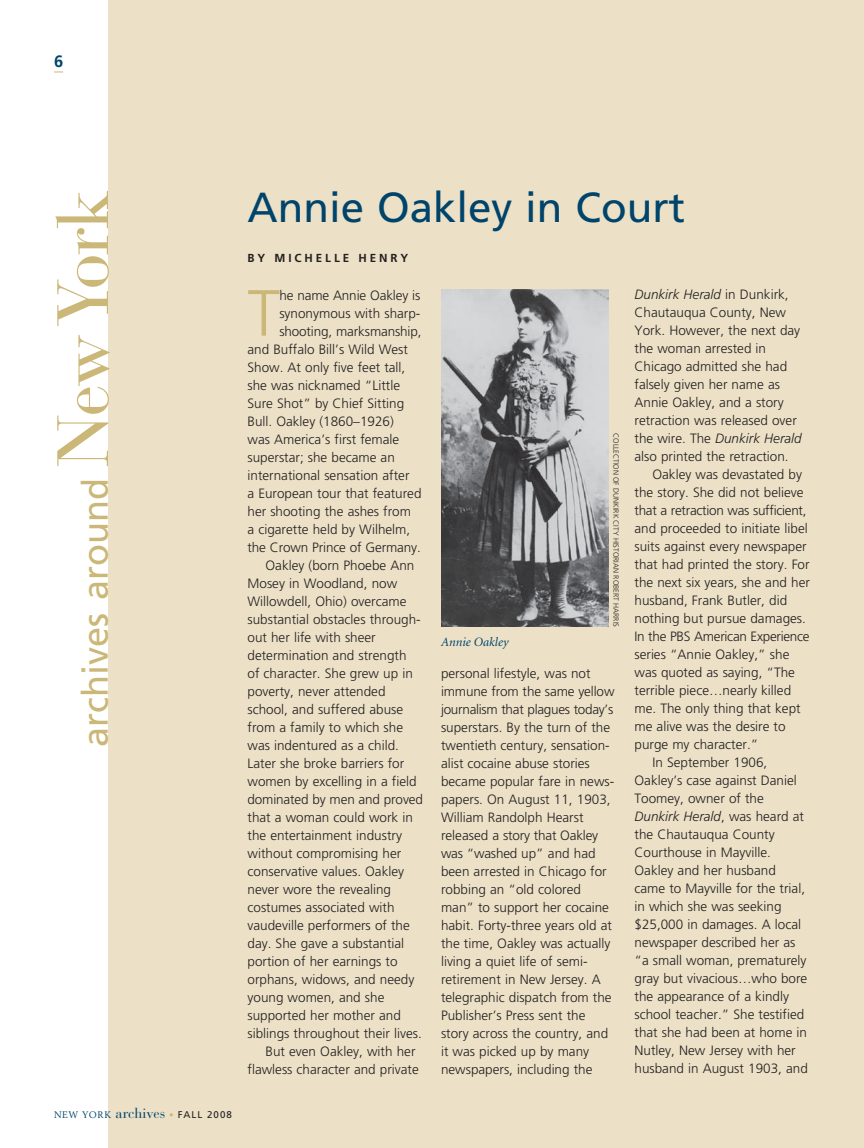
<style>
.page{position:relative;width:864px;height:1148px;background:#fff}
.page>*{position:absolute;margin:0;border:0;box-sizing:border-box;transform-origin:0 0}
.t1{font:300 65.1px "Frutiger";color:#cbb777}
.t2{font:42px "Frutiger";color:#00446b}
.t3{font:36px "Frutiger";color:#cbb777}
.t4{font:700 16.5px "Frutiger";color:#00446b}
.t5{font:14.25px "Bauer Bodoni";color:#00446b}
.t6{font:300 13.5px/18px "Frutiger";color:#231f20}
.t7{font:italic 300 13.5px "Frutiger";color:#231f20}
.t8{font:300 13.5px "Frutiger";letter-spacing:-.02em;color:#231f20}
.t9{font:italic 12.75px "Minion";color:#00446b}
.t10{font:700 11.7px "Frutiger";letter-spacing:.25em;color:#231f20}
.t11{font:300 7.5px "Frutiger";color:#231f20}
.s1{font-family:"Bauer Bodoni";font-size:72px}
.s2{font-style:normal}
.s3{font-style:italic}
.s4{font-family:"Berling";font-size:9.3px}
.s5{font-size:9px;color:#cbb777}
.s6{font-family:"Frutiger";font-size:9.75px;color:#231f20}
</style>
<div class="page">
<div style="left:108px;top:0;width:756px;height:1148px;background:#ece1c7"></div>
<img style="left:441px;top:289px;width:167px;height:337px">
<p class="t4" style="left:54px;top:51px;width:11px">6</p>
<p class="t3" style="left:74px;top:746px;width:559px;rotate:-90deg">archives around <span class="s1">NewYork</span></p>
<h1 class="t2" style="left:248px;top:182px;width:439px">Annie Oakley in Court</h1>
<h6 class="t10" style="left:248px;top:251px;width:162px">BY MICHELLE HENRY</h6>
<p class="t1" style="left:248px;top:276px;width:34px">T</p>
<p class="t6" style="left:279px;top:286px;width:143px">he name Annie Oakley is</p>
<p class="t7" style="left:635px;top:287px;width:156px">Dunkirk Herald <span class="s2">in Dunkirk,</span></p>
<p class="t6" style="left:279px;top:304px;width:143px">synonymous with sharp-</p>
<p class="t6" style="left:635px;top:304px;width:153px">Chautauqua County, New</p>
<p class="t6" style="left:279px;top:322px;width:144px">shooting, marksmanship,</p>
<p class="t6" style="left:635px;top:322px;width:167px">York. However, the next day</p>
<p class="t6" style="left:248px;top:340px;width:162px">and Buffalo Bill’s Wild West</p>
<p class="t6" style="left:635px;top:339px;width:133px">the woman arrested in</p>
<p class="t6" style="left:248px;top:358px;width:159px">Show. At only five feet tall,</p>
<p class="t6" style="left:635px;top:357px;width:154px">Chicago admitted she had</p>
<p class="t6" style="left:248px;top:376px;width:154px">she was nicknamed “Little</p>
<p class="t6" style="left:635px;top:375px;width:147px">falsely given her name as</p>
<p class="t6" style="left:248px;top:394px;width:158px">Sure Shot” by Chief Sitting</p>
<p class="t6" style="left:635px;top:393px;width:151px">Annie Oakley, and a story</p>
<p class="t6" style="left:248px;top:412px;width:148px">Bull. Oakley (1860–1926)</p>
<p class="t6" style="left:635px;top:411px;width:164px">retraction was released over</p>
<p class="t11" style="left:620px;top:433px;width:195px;rotate:90deg">COLLECTION OF DUNKIRK CITY HISTORIAN ROBERT HARRIS</p>
<p class="t7" style="left:635px;top:431px;width:169px"><span class="s2">the wire. The</span> Dunkirk Herald</p>
<p class="t6" style="left:248px;top:430px;width:153px">was America’s first female</p>
<p class="t6" style="left:248px;top:448px;width:149px">superstar; she became an</p>
<p class="t6" style="left:248px;top:466px;width:164px">international sensation after</p>
<p class="t6" style="left:248px;top:484px;width:176px">a European tour that featured</p>
<p class="t6" style="left:248px;top:502px;width:165px">her shooting the ashes from</p>
<p class="t6" style="left:248px;top:520px;width:164px">a cigarette held by Wilhelm,</p>
<p class="t6" style="left:248px;top:538px;width:175px">the Crown Prince of Germany.</p>
<p class="t6" style="left:266px;top:556px;width:150px">Oakley (born Phoebe Ann</p>
<p class="t6" style="left:248px;top:574px;width:151px">Mosey in Woodland, now</p>
<p class="t6" style="left:248px;top:592px;width:161px">Willowdell, Ohio) overcame</p>
<p class="t6" style="left:248px;top:610px;width:175px">substantial obstacles through-</p>
<p class="t6" style="left:635px;top:447px;width:156px">also printed the retraction.</p>
<p class="t6" style="left:653px;top:465px;width:151px">Oakley was devastated by</p>
<p class="t6" style="left:635px;top:483px;width:171px">the story. She did not believe</p>
<p class="t8" style="left:635px;top:503px;width:174px">that a retraction was sufficient,</p>
<p class="t6" style="left:635px;top:519px;width:175px">and proceeded to initiate libel</p>
<p class="t6" style="left:635px;top:537px;width:174px">suits against every newspaper</p>
<p class="t6" style="left:635px;top:555px;width:177px">that had printed the story. For</p>
<p class="t6" style="left:635px;top:573px;width:177px">the next six years, she and her</p>
<p class="t6" style="left:635px;top:591px;width:154px">husband, Frank Butler, did</p>
<p class="t6" style="left:635px;top:609px;width:173px">nothing but pursue damages.</p>
<p class="t6" style="left:635px;top:627px;width:177px">In the PBS American Experience series “Annie Oakley,” she was quoted as saying, “The terrible piece…nearly killed me. The only thing that kept me alive was the desire to purge my character.”</p>
<p class="t6" style="left:635px;top:753px;width:175px;text-indent:18px">In September 1906,<br>Oakley’s case against Daniel<br>Toomey, owner of the<br><span class="s3">Dunkirk Herald</span>, was heard at the Chautauqua County<br>Courthouse in Mayville.<br>Oakley and her husband came to Mayville for the trial, in which she was seeking $25,000 in damages. A local newspaper described her as “a small woman, prematurely gray but vivacious…who bore the appearance of a kindly school teacher.” She testified that she had been at home in<br>Nutley, New Jersey with her husband in August 1903, and</p>
<p class="t6" style="left:248px;top:628px;width:177px">out her life with sheer determination and strength<br>of character. She grew up in poverty, never attended school, and suffered abuse from a family to which she was indentured as a child.<br>Later she broke barriers for women by excelling in a field dominated by men and proved that a woman could work in the entertainment industry without compromising her conservative values. Oakley never wore the revealing costumes associated with vaudeville performers of the day. She gave a substantial portion of her earnings to orphans, widows, and needy young women, and she supported her mother and siblings throughout their lives.</p>
<p class="t6" style="left:248px;top:1042px;width:173px;text-align:right">But even Oakley, with her flawless character and private</p>
<p class="t9" style="left:441px;top:636px;width:69px">Annie Oakley</p>
<p class="t6" style="left:441px;top:664px;width:175px">personal lifestyle, was not immune from the same yellow journalism that plagues today’s superstars. By the turn of the twentieth century, sensation&shy;alist cocaine abuse stories became popular fare in news&shy;papers. On August 11, 1903,<br>William Randolph Hearst released a story that Oakley was “washed up” and had been arrested in Chicago for robbing an “old colored man” to support her cocaine habit. Forty-three years old at the time, Oakley was actually living a quiet life of semi&shy;retirement in New Jersey. A telegraphic dispatch from the<br>Publisher’s Press sent the story across the country, and it was picked up by many newspapers, including the</p>
<p class="t5" style="left:54px;top:1105px;width:179px"><span class="s4">NEW YORK</span> archives <span class="s5">•</span> <span class="s6">FALL 2008</span></p>
</div>
